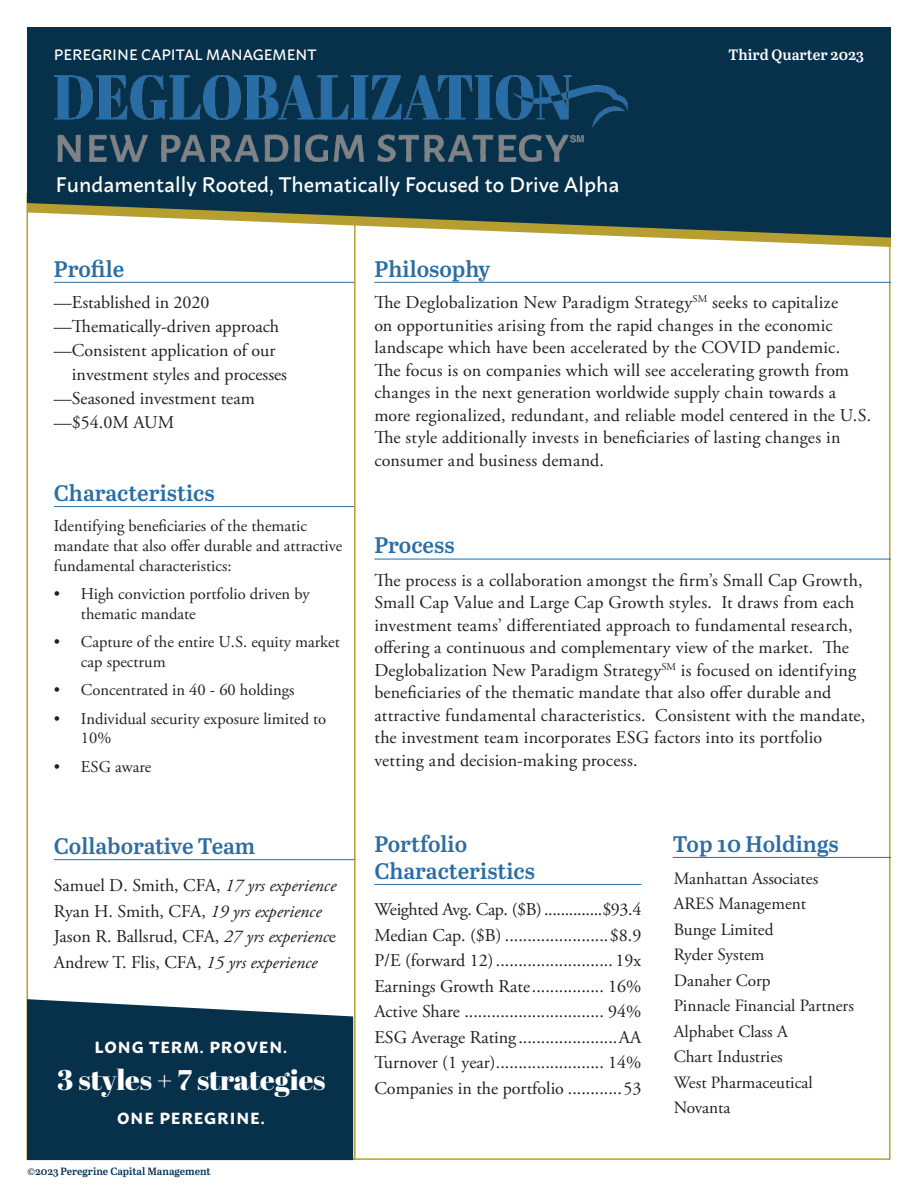
<style>
.page{position:relative;width:918px;height:1188px;background:#fff}
.page>*{position:absolute;margin:0;border:0;box-sizing:border-box;transform-origin:0 0}
.t1{font:28.5px "Abril Fatface";letter-spacing:-.01em;color:#fff}
.t2{font:600 22.5px/27px "Abril Text";color:#2b6da4}
.t3{font:500 21px "Macho";color:#fff}
.t4{font:18px/22.5px "Adobe Garamond Pro";letter-spacing:.005em;color:#231f20}
.t5{font:18px "Adobe Garamond Pro";letter-spacing:-.02em;color:#231f20}
.t6{font:17.25px "Adobe Garamond Pro";color:#231f20}
.t7{font:16.5px/19.5px "Adobe Garamond Pro";color:#231f20}
.t8{font:700 16.05px "Macho";letter-spacing:.06em;color:#fff}
.t9{font:500 15px "Macho";color:#fff}
.t10{font:600 15px "Abril Text";color:#fff}
.t11{font:600 10.5px "Abril Text";color:#07304a}
.s1{font-style:italic}
</style>
<div class="page">
<hr style="left:673px;top:857px;width:218px;height:1px;background:#2b6da4">
<hr style="left:374px;top:282px;width:517px;height:1px;background:#2b6da4">
<div style="left:27px;top:999px;width:326px;height:161px;background:#07304a"></div>
<hr style="left:54px;top:282px;width:300px;height:1px;background:#2b6da4">
<hr style="left:54px;top:506px;width:301px;height:1px;background:#2b6da4">
<hr style="left:54px;top:859px;width:302px;height:1px;background:#2b6da4">
<hr style="left:374px;top:884px;width:268px;height:1px;background:#2b6da4">
<hr style="left:354px;top:214px;width:2px;height:946px;background:#b79e31">
<svg style="left:27px;top:238px;width:864px;height:9px"></svg>
<svg style="left:27px;top:27px;width:864px;height:211px;background:#1f4253"></svg>
<hr style="left:374px;top:559px;width:517px;height:1px;background:#2b6da4">
<img style="left:54px;top:76px;width:573px;height:86px">
<p class="t9" style="left:54px;top:41px;width:264px">PEREGRINE CAPITAL MANAGEMENT</p>
<p class="t3" style="left:55px;top:166px;width:566px">Fundamentally Rooted, Thematically Focused to Drive Alpha</p>
<p class="t2" style="left:54px;top:254px;width:72px">Profile</p>
<p class="t2" style="left:374px;top:254px;width:117px">Philosophy</p>
<p class="t10" style="left:729px;top:43px;width:137px">Third Quarter 2023</p>
<p class="t4" style="left:54px;top:292px;width:157px">—Established in 2020</p>
<p class="t4" style="left:54px;top:316px;width:227px">—Thematically-driven approach</p>
<p class="t4" style="left:54px;top:340px;width:223px">—Consistent application of our</p>
<p class="t4" style="left:72px;top:364px;width:217px">investment styles and processes</p>
<p class="t4" style="left:54px;top:388px;width:202px">—Seasoned investment team</p>
<p class="t4" style="left:54px;top:412px;width:122px">—$54.0M AUM</p>
<p class="t2" style="left:54px;top:478px;width:162px">Characteristics</p>
<p class="t7" style="left:54px;top:516px;width:290px">Identifying beneficiaries of the thematic mandate that also offer durable and attractive fundamental characteristics:</p>
<p class="t7" style="left:81px;top:585px;width:230px;text-indent:-27px">• High conviction portfolio driven by thematic mandate</p>
<p class="t7" style="left:81px;top:633px;width:260px;text-indent:-27px">• Capture of the entire U.S. equity market cap spectrum</p>
<p class="t7" style="left:54px;top:681px;width:242px">• Concentrated in 40 - 60 holdings</p>
<p class="t7" style="left:81px;top:709px;width:247px;text-indent:-27px">• Individual security exposure limited to<br>10%</p>
<p class="t7" style="left:54px;top:757px;width:99px">• ESG aware</p>
<p class="t4" style="left:374px;top:292px;width:498px">The Deglobalization New Paradigm Strategy<sup>SM</sup> seeks to capitalize<br>on opportunities arising from the rapid changes in the economic landscape which have been accelerated by the COVID pandemic.<br>The focus is on companies which will see accelerating growth from changes in the next generation worldwide supply chain towards a more regionalized, redundant, and reliable model centered in the U.S.<br>The style additionally invests in beneficiaries of lasting changes in consumer and business demand.</p>
<p class="t2" style="left:374px;top:531px;width:82px">Process</p>
<p class="t4" style="left:374px;top:569px;width:492px">The process is a collaboration amongst the firm’s Small Cap Growth, Small Cap Value and Large Cap Growth styles. It draws from each investment teams’ differentiated approach to fundamental research, offering a continuous and complementary view of the market. The Deglobalization New Paradigm Strategy<sup>SM</sup> is focused on identifying beneficiaries of the thematic mandate that also offer durable and attractive fundamental characteristics. Consistent with the mandate, the investment team incorporates ESG factors into its portfolio vetting and decision-making process.</p>
<p class="t2" style="left:54px;top:831px;width:203px">Collaborative Team</p>
<p class="t2" style="left:374px;top:829px;width:162px">Portfolio<br>Characteristics</p>
<p class="t4" style="left:54px;top:875px;width:284px">Samuel D. Smith, CFA, <span class="s1">17 yrs experience</span></p>
<p class="t4" style="left:54px;top:900px;width:269px">Ryan H. Smith, CFA, <span class="s1">19 yrs experience</span></p>
<p class="t4" style="left:54px;top:926px;width:284px">Jason R. Ballsrud, CFA, <span class="s1">27 yrs experienc</span>e</p>
<p class="t4" style="left:54px;top:951px;width:265px">Andrew T. Flis, CFA, <span class="s1">15 yrs experience</span></p>
<p class="t5" style="left:374px;top:899px;width:268px">Weighted Avg. Cap. ($B)..............$93.4</p>
<p class="t4" style="left:374px;top:924px;width:268px">Median Cap. ($B) .......................$8.9</p>
<p class="t4" style="left:374px;top:950px;width:269px">P/E (forward 12).......................... 19x</p>
<p class="t4" style="left:374px;top:975px;width:268px">Earnings Growth Rate................ 16%</p>
<p class="t4" style="left:374px;top:1001px;width:268px">Active Share ............................... 94%</p>
<p class="t4" style="left:374px;top:1026px;width:269px">ESG Average Rating ......................AA</p>
<p class="t4" style="left:374px;top:1052px;width:268px">Turnover (1 year)........................ 14%</p>
<p class="t4" style="left:374px;top:1077px;width:268px">Companies in the portfolio ............53</p>
<p class="t8" style="left:95px;top:1033px;width:194px">LONG TERM. PROVEN.</p>
<p class="t1" style="left:57px;top:1060px;width:270px">3 styles + 7 strategies</p>
<p class="t8" style="left:117px;top:1104px;width:149px">ONE PEREGRINE.</p>
<p class="t11" style="left:27px;top:1164px;width:185px">©2023 Peregrine Capital Management</p>
<p class="t2" style="left:673px;top:829px;width:168px">Top 10 Holdings</p>
<p class="t6" style="left:674px;top:868px;width:146px">Manhattan Associates</p>
<p class="t6" style="left:674px;top:893px;width:134px">ARES Management</p>
<p class="t6" style="left:674px;top:919px;width:101px">Bunge Limited</p>
<p class="t6" style="left:674px;top:944px;width:92px">Ryder System</p>
<p class="t6" style="left:674px;top:970px;width:98px">Danaher Corp</p>
<p class="t6" style="left:674px;top:995px;width:182px">Pinnacle Financial Partners</p>
<p class="t6" style="left:674px;top:1021px;width:116px">Alphabet Class A</p>
<p class="t6" style="left:674px;top:1046px;width:111px">Chart Industries</p>
<p class="t6" style="left:674px;top:1072px;width:141px">West Pharmaceutical</p>
<p class="t6" style="left:674px;top:1097px;width:58px">Novanta</p>
</div>
